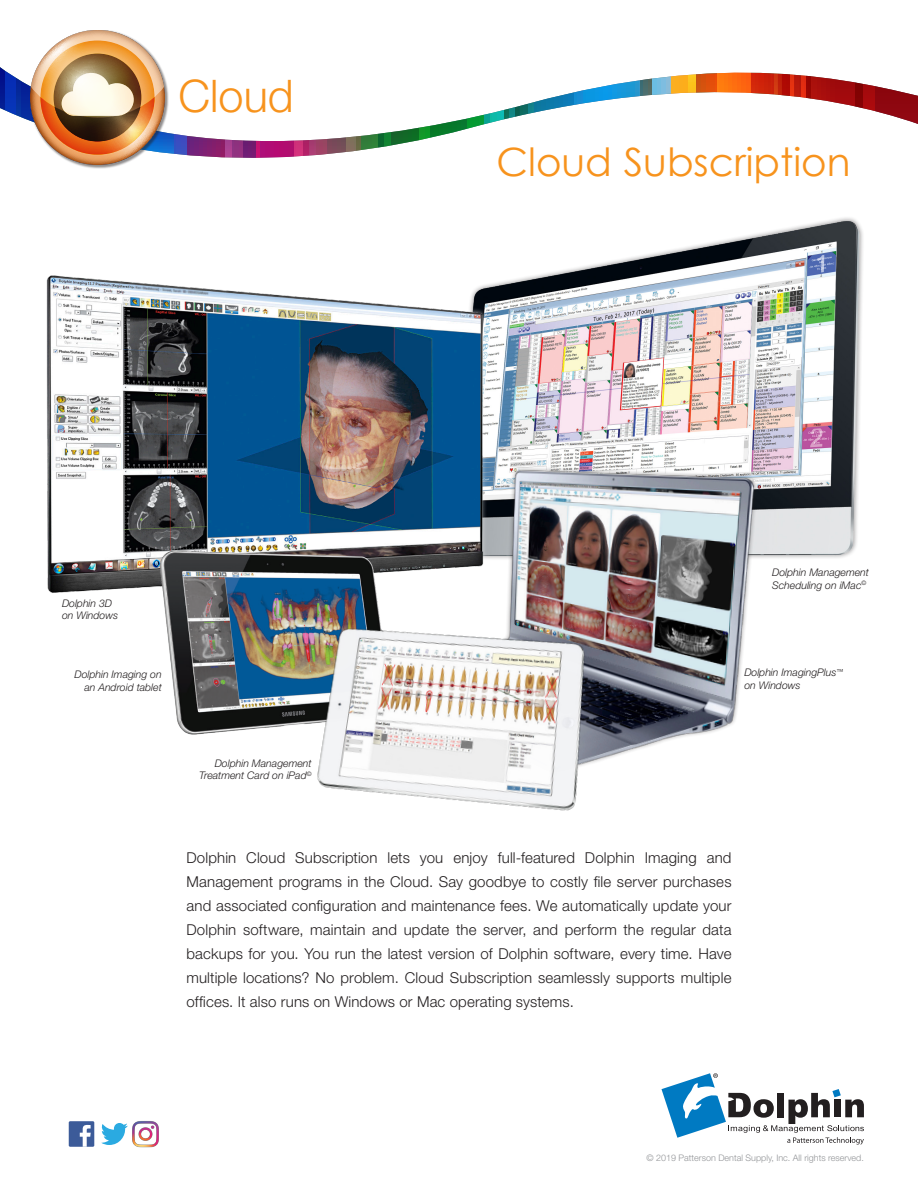
<style>
.page{position:relative;width:918px;height:1188px;background:#fff}
.page>*{position:absolute;margin:0;border:0;box-sizing:border-box;transform-origin:0 0}
.t1{font:300 45px "Helvetica Neue";color:#f7931d}
.t2{font:39px "Century Gothic";color:#f7931d}
.Text_01__HelvNu_35_T{font:300 15px/24px "Helvetica Neue";letter-spacing:.01em;color:#231f20;text-align:justify}
.t3{font:italic 300 10.5px/12.6px "Helvetica Neue";color:#231f20}
.t4{font:300 9px "Helvetica Neue";color:#939598}
</style>
<div class="page">
<svg style="left:188px;top:136px;width:38px;height:22px"></svg>
<svg style="left:261px;top:140px;width:33px;height:18px"></svg>
<svg style="left:391px;top:127px;width:29px;height:19px"></svg>
<svg style="left:430px;top:118px;width:38px;height:20px"></svg>
<svg style="left:535px;top:92px;width:39px;height:21px"></svg>
<svg style="left:584px;top:80px;width:57px;height:24px"></svg>
<svg style="left:641px;top:78px;width:11px;height:18px"></svg>
<svg style="left:652px;top:76px;width:20px;height:19px"></svg>
<svg style="left:672px;top:74px;width:17px;height:20px"></svg>
<svg style="left:696px;top:73px;width:15px;height:20px"></svg>
<svg style="left:717px;top:72px;width:35px;height:21px"></svg>
<svg style="left:752px;top:72px;width:6px;height:22px"></svg>
<svg style="left:758px;top:72px;width:14px;height:23px"></svg>
<svg style="left:778px;top:73px;width:5px;height:23px"></svg>
<svg style="left:783px;top:73px;width:8px;height:24px"></svg>
<svg style="left:794px;top:74px;width:8px;height:24px"></svg>
<svg style="left:802px;top:75px;width:5px;height:23px"></svg>
<svg style="left:807px;top:75px;width:4px;height:24px"></svg>
<svg style="left:811px;top:76px;width:44px;height:31px"></svg>
<svg style="left:855px;top:82px;width:9px;height:27px"></svg>
<svg style="left:864px;top:84px;width:12px;height:28px"></svg>
<svg style="left:876px;top:86px;width:42px;height:38px"></svg>
<svg style="left:662px;top:1073px;width:202px;height:72px"></svg>
<div style="left:30px;top:30px;width:138px;height:138px;background:#231f20;opacity:.5"></div>
<img style="left:30px;top:30px;width:135px;height:135px">
<div style="left:69px;top:1121px;width:25px;height:26px;background:#3c5b99"></div>
<svg style="left:80px;top:1125px;width:11px;height:22px"></svg>
<svg style="left:101px;top:1123px;width:26px;height:22px"></svg>
<img style="left:127px;top:1121px;width:31px;height:27px">
<img style="left:546px;top:217px;width:317px;height:341px">
<img style="left:46px;top:274px;width:500px;height:319px">
<img style="left:336px;top:441px;width:436px;height:315px">
<img style="left:133px;top:548px;width:168px;height:187px">
<img style="left:301px;top:548px;width:316px;height:263px">
<h1 class="t1" style="left:179px;top:69px;width:117px">Cloud</h1>
<p class="t3" style="left:62px;top:596px;width:52px">Dolphin 3D</p>
<p class="t3" style="left:62px;top:609px;width:58px">on Windows</p>
<p class="t2" style="left:497px;top:135px;width:355px">Cloud Subscription</p>
<p class="t3" style="left:772px;top:566px;width:98px">Dolphin Management<br>Scheduling on iMac<sup>©</sup></p>
<p class="t3" style="left:74px;top:668px;width:89px;text-align:right">Dolphin Imaging on an Android tablet</p>
<p class="t3" style="left:744px;top:666px;width:101px">Dolphin ImagingPlus<sup>™ </sup>on Windows</p>
<p class="t3" style="left:199px;top:756px;width:114px;text-align:right">Dolphin Management<br>Treatment Card on iPad<sup>©</sup></p>
<p class="Text_01__HelvNu_35_T" style="left:186px;top:845px;width:547px">Dolphin Cloud Subscription lets you enjoy full-featured Dolphin Imaging and Management programs in the Cloud. Say goodbye to costly file server purchases and associated configuration and maintenance fees. We automatically update your Dolphin software, maintain and update the server, and perform the regular data backups for you. You run the latest version of Dolphin software, every time. Have multiple locations? No problem. Cloud Subscription seamlessly supports multiple offices. It also runs on Windows or Mac operating systems.</p>
<p class="t4" style="left:646px;top:1152px;width:219px">© 2019 Patterson Dental Supply, Inc. All rights reserved.</p>
</div>
